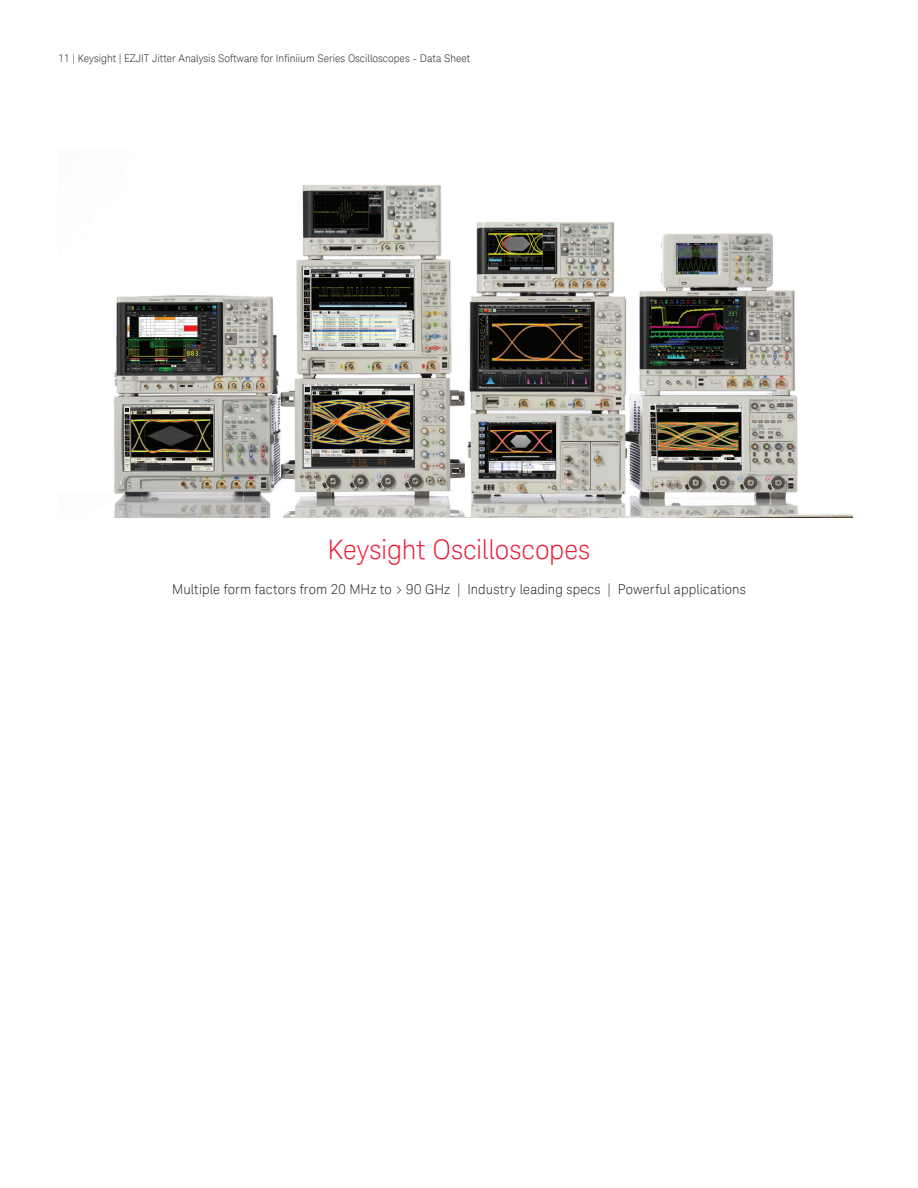
<style>
.page{position:relative;width:918px;height:1188px;background:#fff}
.page>*{position:absolute;margin:0;border:0;box-sizing:border-box;transform-origin:0 0}
.t1{font:300 27px "Keysight Sans";letter-spacing:-.005em;color:#ed1a36}
.t2{font:300 13.5px "Keysight Sans";letter-spacing:.01em;color:#231f20}
.t3{font:300 10.5px "Keysight Sans";color:#231f20}
</style>
<div class="page">
<img style="left:113px;top:184px;width:740px;height:333px">
<p class="t3" style="left:59px;top:52px;width:413px">11 | Keysight | EZJIT Jitter Analysis Software for Infiniium Series Oscilloscopes - Data Sheet</p>
<h1 class="t1" style="left:328px;top:533px;width:264px">Keysight Oscilloscopes</h1>
<p class="t2" style="left:172px;top:581px;width:575px">Multiple form factors from 20 MHz to &gt; 90 GHz | Industry leading specs | Powerful applications</p>
</div>
